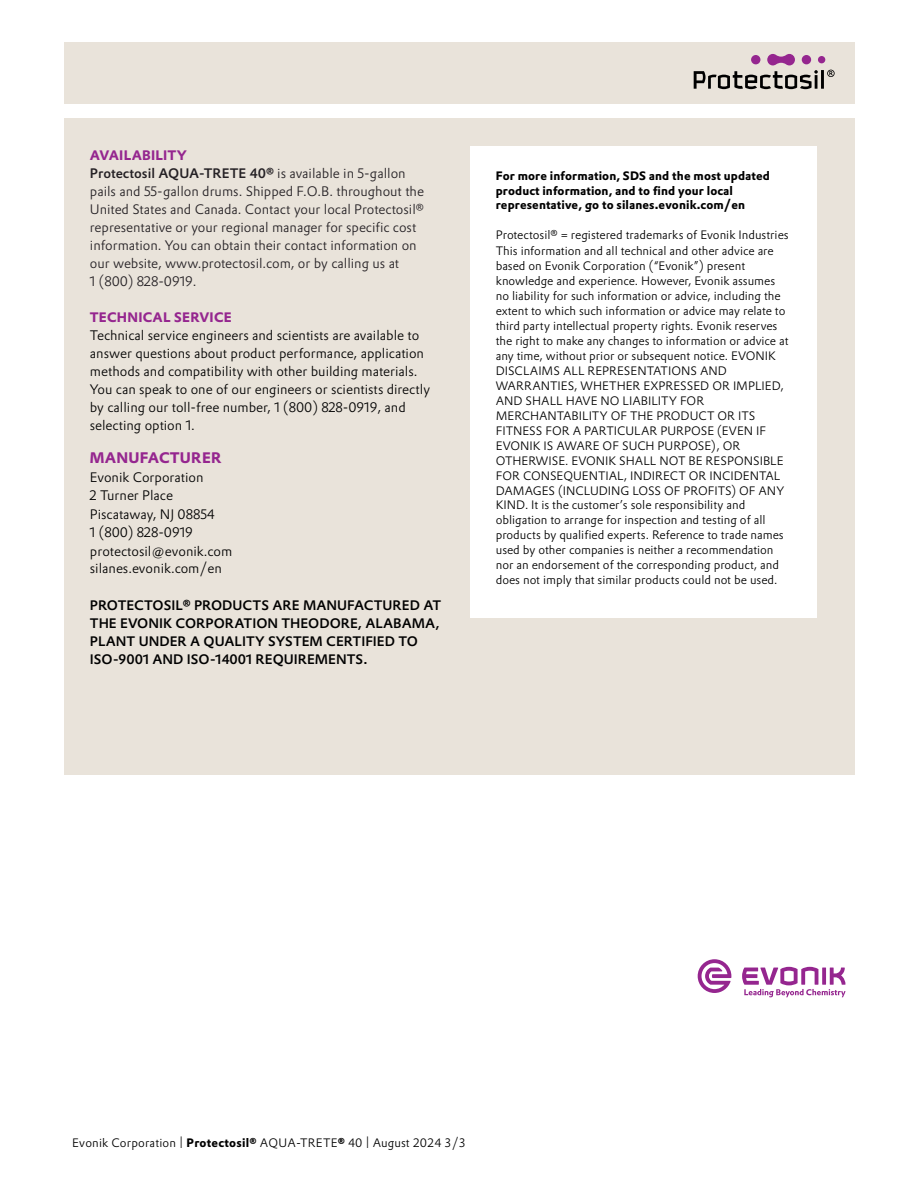
<style>
.page{position:relative;width:918px;height:1188px;background:#fff}
.page>*{position:absolute;margin:0;border:0;box-sizing:border-box;transform-origin:0 0}
.t1{font:700 15px "Evonik Prokyon";letter-spacing:.015em;color:#95268f}
.t2{font:300 13.5px/18px "Evonik Prokyon";color:#000}
.t3{font:300 13.5px/18px "Evonik Prokyon";color:#242024}
.t4{font:500 13.5px/18px "Evonik Prokyon";color:#000}
.t5{font:700 13.5px "Evonik Prokyon";letter-spacing:.015em;color:#95268f}
.t6{font:300 12px/15px "Evonik Prokyon";color:#000}
.t7{font:700 12px/14.7px "Evonik Prokyon";letter-spacing:.01em;color:#000}
.s1{font-weight:700;color:#95268f}
.s2{font-weight:500}
.s3{font-weight:700}
</style>
<div class="page">
<div style="left:64px;top:43px;width:790px;height:61px;background:#e9e3da"></div>
<div style="left:818px;top:56px;width:7px;height:7px;background:#95268f;border-radius:50%"></div>
<svg style="left:694px;top:54px;width:124px;height:35px"></svg>
<hr style="left:821px;top:70px;width:3px;height:19px;background:#000">
<svg style="left:827px;top:70px;width:8px;height:7px"></svg>
<div style="left:64px;top:118px;width:791px;height:657px;background:#e9e3da"></div>
<div style="left:470px;top:146px;width:347px;height:472px;background:#fff"></div>
<svg style="left:742px;top:967px;width:104px;height:30px"></svg>
<svg style="left:698px;top:959px;width:33px;height:34px"></svg>
<p class="t3" style="left:90px;top:145px;width:336px"><span class="s1">AVAILABILITY<br></span><span class="s2">Protectosil AQUA-TRETE 40®</span> is available in 5-gallon pails and 55-gallon drums. Shipped F.O.B. throughout the United States and Canada. Contact your local Protectosil® representative or your regional manager for specific cost information. You can obtain their contact information on our website, www.protectosil.com, or by calling us at<br>1 (800) 828-0919.</p>
<p class="t5" style="left:90px;top:306px;width:143px">TECHNICAL SERVICE</p>
<p class="t2" style="left:90px;top:325px;width:342px">Technical service engineers and scientists are available to answer questions about product performance, application methods and compatibility with other building materials.<br>You can speak to one of our engineers or scientists directly by calling our toll-free number, 1 (800) 828-0919, and selecting option 1.</p>
<p class="t1" style="left:90px;top:446px;width:133px">MANUFACTURER</p>
<p class="t2" style="left:90px;top:467px;width:144px">Evonik Corporation<br>2 Turner Place<br>Piscataway, NJ 08854<br>1 (800) 828-0919 protectosil@evonik.com silanes.evonik.com/en</p>
<p class="t4" style="left:90px;top:595px;width:353px">PROTECTOSIL® PRODUCTS ARE MANUFACTURED AT THE EVONIK CORPORATION THEODORE, ALABAMA, PLANT UNDER A QUALITY SYSTEM CERTIFIED TO ISO-9001 AND ISO-14001 REQUIREMENTS.</p>
<p class="t7" style="left:496px;top:167px;width:276px">For more information, SDS and the most updated product information, and to find your local representative, go to silanes.evonik.com/en</p>
<p class="t6" style="left:496px;top:227px;width:294px">Protectosil® = registered trademarks of Evonik Industries This information and all technical and other advice are based on Evonik Corporation (“Evonik”) present knowledge and experience. However, Evonik assumes no liability for such information or advice, including the extent to which such information or advice may relate to third party intellectual property rights. Evonik reserves the right to make any changes to information or advice at any time, without prior or subsequent notice. EVONIK DISCLAIMS ALL REPRESENTATIONS AND WARRANTIES, WHETHER EXPRESSED OR IMPLIED, AND SHALL HAVE NO LIABILITY FOR MERCHANTABILITY OF THE PRODUCT OR ITS FITNESS FOR A PARTICULAR PURPOSE (EVEN IF EVONIK IS AWARE OF SUCH PURPOSE), OR OTHERWISE. EVONIK SHALL NOT BE RESPONSIBLE FOR CONSEQUENTIAL, INDIRECT OR INCIDENTAL DAMAGES (INCLUDING LOSS OF PROFITS) OF ANY KIND. It is the customer’s sole responsibility and obligation to arrange for inspection and testing of all products by qualified experts. Reference to trade names used by other companies is neither a recommendation nor an endorsement of the corresponding product, and does not imply that similar products could not be used.</p>
<p class="t6" style="left:72px;top:1135px;width:395px">Evonik Corporation | <span class="s3">Protectosil®</span> AQUA-TRETE<span class="s3">®</span> 40 | August 2024 3/3</p>
</div>
